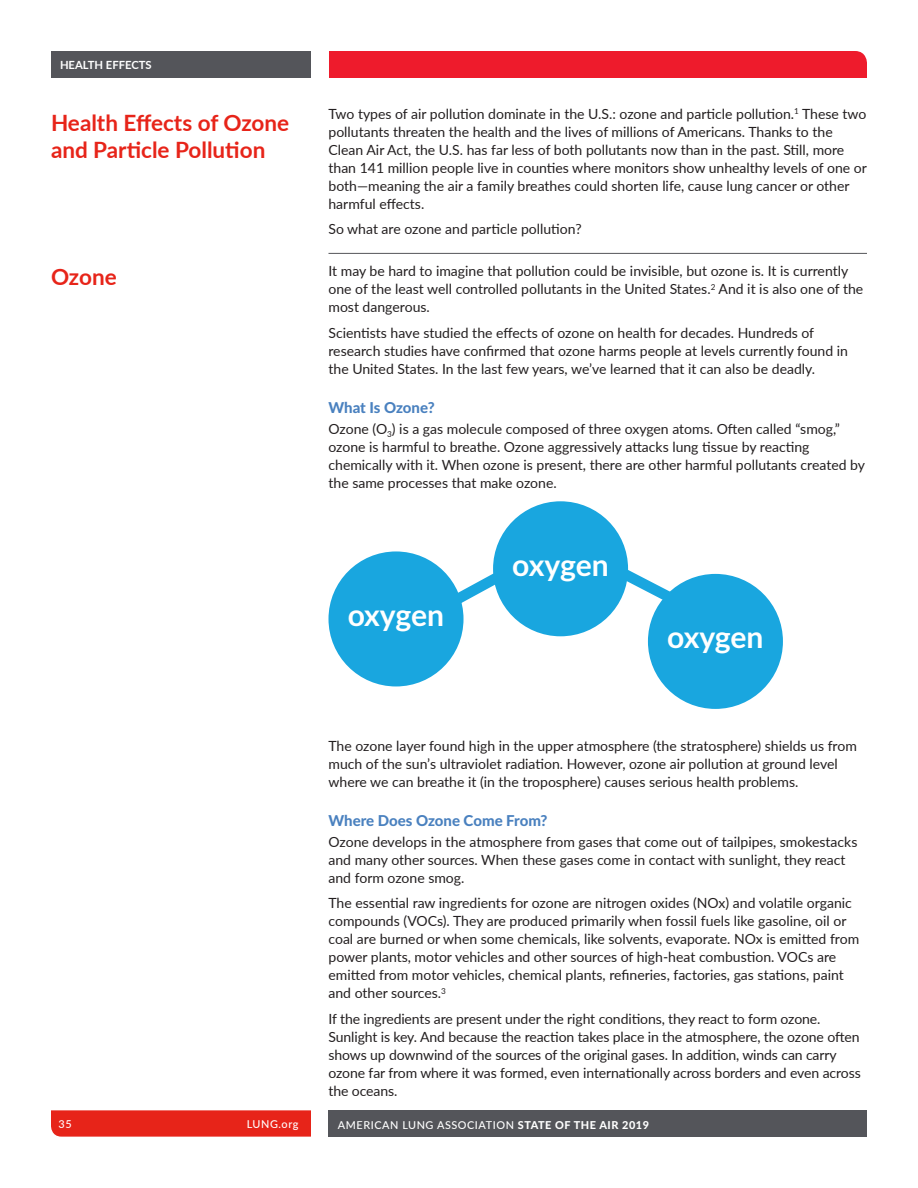
<style>
.page{position:relative;width:918px;height:1188px;background:#fff}
.page>*{position:absolute;margin:0;border:0;box-sizing:border-box;transform-origin:0 0}
.t1{font:700 30.15px "Lato";letter-spacing:-.01em;color:#fff}
.Front_Matter_Body_Bo{font:700 22.5px/27px "Lato";color:#e72419}
.Front_Matter_Sub-hea{font:800 15px "Lato";letter-spacing:-.005em;color:#4a81bf}
.Front_Matter_Body{font:14.1px/18px "Lato";color:#231f20}
.Front_Matter_Paragra{font:14.1px/18px "Lato";color:#231f20}
.t2{font:700 11.25px "Lato";color:#fff}
.t3{font:500 10.8px "Lato";letter-spacing:.05em;color:#fff}
.s1{font-weight:800}
</style>
<div class="page">
<div style="left:329px;top:1110px;width:538px;height:27px;background:#54555a"></div>
<div style="left:329px;top:51px;width:538px;height:27px;background:#ee1b2c"></div>
<svg style="left:51px;top:1110px;width:260px;height:27px;background:#e72a20"></svg>
<div style="left:51px;top:51px;width:260px;height:27px;background:#54555a"></div>
<hr style="left:328px;top:253px;width:539px;height:1px;background:#54555a">
<svg style="left:432px;top:541px;width:275px;height:83px"></svg>
<div style="left:330px;top:553px;width:132px;height:131px;background:#19a6df;border-radius:50%"></div>
<div style="left:329px;top:551px;width:135px;height:135px;border:4px solid #19a6df;border-radius:50%"></div>
<div style="left:495px;top:503px;width:131px;height:131px;background:#19a6df;border-radius:50%"></div>
<div style="left:493px;top:501px;width:135px;height:135px;border:4px solid #19a6df;border-radius:50%"></div>
<div style="left:650px;top:576px;width:131px;height:131px;background:#19a6df;border-radius:50%"></div>
<div style="left:648px;top:574px;width:135px;height:135px;border:4px solid #19a6df;border-radius:50%"></div>
<p class="t2" style="left:60px;top:57px;width:93px">HEALTH EFFECTS</p>
<p class="Front_Matter_Body_Bo" style="left:51px;top:108px;width:240px">Health Effects of Ozone and Particle Pollution</p>
<p class="Front_Matter_Body" style="left:328px;top:104px;width:540px">Two types of air pollution dominate in the U.S.: ozone and particle pollution.<sup>1</sup> These two pollutants threaten the health and the lives of millions of Americans. Thanks to the Clean Air Act, the U.S. has far less of both pollutants now than in the past. Still, more than 141 million people live in counties where monitors show unhealthy levels of one or both—meaning the air a family breathes could shorten life, cause lung cancer or other harmful effects.</p>
<p class="Front_Matter_Body" style="left:328px;top:220px;width:255px">So what are ozone and particle pollution?</p>
<p class="Front_Matter_Body_Bo" style="left:51px;top:262px;width:67px">Ozone</p>
<p class="Front_Matter_Paragra" style="left:328px;top:262px;width:536px">It may be hard to imagine that pollution could be invisible, but ozone is. It is currently one of the least well controlled pollutants in the United States.<sup>2</sup> And it is also one of the most dangerous.</p>
<p class="Front_Matter_Body" style="left:328px;top:323px;width:521px">Scientists have studied the effects of ozone on health for decades. Hundreds of research studies have confirmed that ozone harms people at levels currently found in the United States. In the last few years, we’ve learned that it can also be deadly.</p>
<p class="Front_Matter_Sub-hea" style="left:328px;top:396px;width:108px">What Is Ozone?</p>
<p class="Front_Matter_Body" style="left:328px;top:419px;width:538px">Ozone (O<sub>3</sub>) is a gas molecule composed of three oxygen atoms. Often called “smog,” ozone is harmful to breathe. Ozone aggressively attacks lung tissue by reacting chemically with it. When ozone is present, there are other harmful pollutants created by the same processes that make ozone.</p>
<p class="t1" style="left:348px;top:593px;width:98px">oxygen</p>
<p class="t1" style="left:512px;top:543px;width:98px">oxygen</p>
<p class="t1" style="left:667px;top:615px;width:98px">oxygen</p>
<p class="Front_Matter_Body" style="left:328px;top:736px;width:530px">The ozone layer found high in the upper atmosphere (the stratosphere) shields us from much of the sun’s ultraviolet radiation. However, ozone air pollution at ground level where we can breathe it (in the troposphere) causes serious health problems.</p>
<p class="Front_Matter_Sub-hea" style="left:328px;top:809px;width:221px">Where Does Ozone Come From?</p>
<p class="Front_Matter_Body" style="left:328px;top:832px;width:530px">Ozone develops in the atmosphere from gases that come out of tailpipes, smokestacks and many other sources. When these gases come in contact with sunlight, they react and form ozone smog.</p>
<p class="Front_Matter_Body" style="left:328px;top:894px;width:532px">The essential raw ingredients for ozone are nitrogen oxides (NOx) and volatile organic compounds (VOCs). They are produced primarily when fossil fuels like gasoline, oil or coal are burned or when some chemicals, like solvents, evaporate. NOx is emitted from power plants, motor vehicles and other sources of high-heat combustion. VOCs are emitted from motor vehicles, chemical plants, refineries, factories, gas stations, paint and other sources.<sup>3</sup></p>
<p class="Front_Matter_Body" style="left:328px;top:1009px;width:534px">If the ingredients are present under the right conditions, they react to form ozone.<br>Sunlight is key. And because the reaction takes place in the atmosphere, the ozone often shows up downwind of the sources of the original gases. In addition, winds can carry ozone far from where it was formed, even internationally across borders and even across the oceans.</p>
<p class="t3" style="left:58px;top:1116px;width:15px">35</p>
<p class="t3" style="left:247px;top:1116px;width:53px">LUNG.org</p>
<p class="t3" style="left:338px;top:1117px;width:313px">AMERICAN LUNG ASSOCIATION <span class="s1">STATE OF THE AIR 2019</span></p>
</div>
